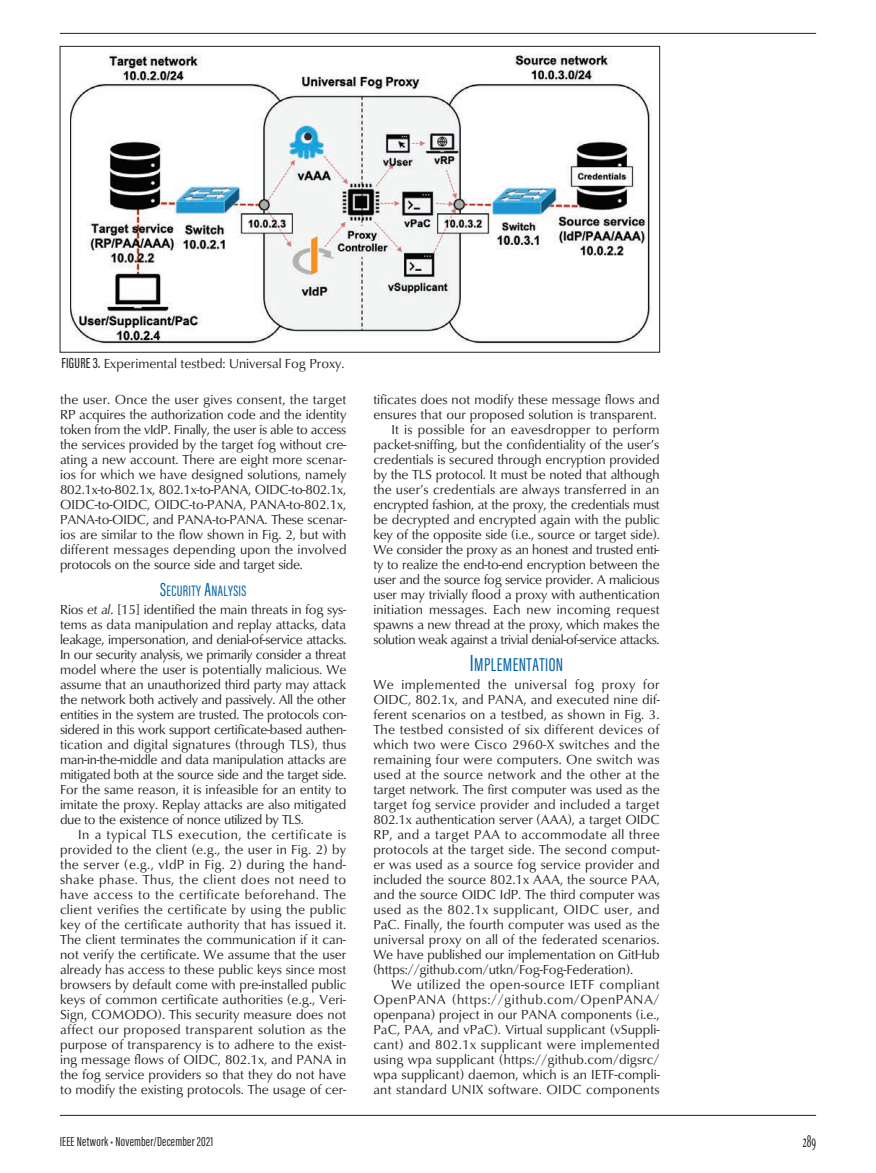
<style>
.page{position:relative;width:876px;height:1173px;background:#fff}
.page>*{position:absolute;margin:0;border:0;box-sizing:border-box;transform-origin:0 0}
.t1{font:19.2px "Acumin Pro Extra Cond Regular SC800";letter-spacing:.025em;color:#0163a7}
.t2{font:16.5px "Matrix II Ext OT Narrow SC800";color:#231f20}
.t3{font:15.6px "Acumin Pro Extra Cond Regular SC800";letter-spacing:.025em;color:#0163a7}
.t4{font:13.5px/15px "Classico URW";letter-spacing:-.01em;color:#231f20;text-align:justify}
.t5{font:13.5px "Acumin Pro Extra Cond";letter-spacing:.02em;color:#231f20}
.s1{font-family:"Acumin Pro Extra Cond";font-weight:500;font-size:15px}
.s2{font-size:19.5px}
.s3{font-style:italic}
.s4{font-size:24px}
</style>
<div class="page">
<hr style="left:60px;top:33px;width:756px;height:1px;background:#231f20">
<hr style="left:60px;top:1115px;width:756px;height:1px;background:#231f20">
<img style="left:70px;top:54px;width:582px;height:292px">
<p class="t4" style="left:62px;top:356px;width:284px"><span class="s1">FIGURE 3.</span> Experimental testbed: Universal Fog Proxy.</p>
<p class="t4" style="left:60px;top:391px;width:288px">the user. Once the user gives consent, the target RP acquires the authorization code and the identity token from the vIdP. Finally, the user is able to access the services provided by the target fog without cre&shy;ating a new account. There are eight more scenar&shy;ios for which we have designed solutions, namely 802.1x-to-802.1x, 802.1x-to-PANA, OIDC-to-802.1x, OIDC-to-OIDC, OIDC-to-PANA, PANA-to-802.1x, PANA-to-OIDC, and PANA-to-PANA. These scenar&shy;ios are similar to the flow shown in Fig. 2, but with different messages depending upon the involved protocols on the source side and target side.</p>
<p class="t3" style="left:160px;top:581px;width:88px"><span class="s2">S</span>ECURITY <span class="s2">A</span>NALYSIS</p>
<p class="t4" style="left:60px;top:601px;width:288px">Rios <span class="s3">et al</span>. [15] identified the main threats in fog sys&shy;tems as data manipulation and replay attacks, data leakage, impersonation, and denial-of-service attacks.<br>In our security analysis, we primarily consider a threat model where the user is potentially malicious. We assume that an unauthorized third party may attack the network both actively and passively. All the other entities in the system are trusted. The protocols con&shy;sidered in this work support certificate-based authen&shy;tication and digital signatures (through TLS), thus man-in-the-middle and data manipulation attacks are mitigated both at the source side and the target side.<br>For the same reason, it is infeasible for an entity to imitate the proxy. Replay attacks are also mitigated due to the existence of nonce utilized by TLS.</p>
<p class="t4" style="left:60px;top:826px;width:288px;text-indent:18px">In a typical TLS execution, the certificate is provided to the client (e.g., the user in Fig. 2) by the server (e.g., vIdP in Fig. 2) during the hand&shy;shake phase. Thus, the client does not need to have access to the certificate beforehand. The client verifies the certificate by using the public key of the certificate authority that has issued it.<br>The client terminates the communication if it can&shy;not verify the certificate. We assume that the user already has access to these public keys since most browsers by default come with pre-installed public keys of common certificate authorities (e.g., Veri-Sign, COMODO). This security measure does not affect our proposed transparent solution as the purpose of transparency is to adhere to the exist&shy;ing message flows of OIDC, 802.1x, and PANA in the fog service providers so that they do not have to modify the existing protocols. The usage of cer-</p>
<p class="t4" style="left:373px;top:391px;width:288px;text-align:right">tificates does not modify these message flows and ensures that our proposed solution is transparent.<br>It is possible for an eavesdropper to perform packet-sniffing, but the confidentiality of the user’s credentials is secured through encryption provided by the TLS protocol. It must be noted that although the user’s credentials are always transferred in an encrypted fashion, at the proxy, the credentials must be decrypted and encrypted again with the public key of the opposite side (i.e., source or target side).<br>We consider the proxy as an honest and trusted enti&shy;ty to realize the end-to-end encryption between the user and the source fog service provider. A malicious user may trivially flood a proxy with authentication initiation messages. Each new incoming request spawns a new thread at the proxy, which makes the solution weak against a trivial denial-of-service attacks.</p>
<h1 class="t1" style="left:470px;top:653px;width:95px"><span class="s4">I</span>MPLEMENTATION</h1>
<p class="t4" style="left:373px;top:676px;width:288px">We implemented the universal fog proxy for OIDC, 802.1x, and PANA, and executed nine dif&shy;ferent scenarios on a testbed, as shown in Fig. 3.<br>The testbed consisted of six different devices of which two were Cisco 2960-X switches and the remaining four were computers. One switch was used at the source network and the other at the target network. The first computer was used as the target fog service provider and included a target 802.1x authentication server (AAA), a target OIDC RP, and a target PAA to accommodate all three protocols at the target side. The second comput&shy;er was used as a source fog service provider and included the source 802.1x AAA, the source PAA, and the source OIDC IdP. The third computer was used as the 802.1x supplicant, OIDC user, and PaC. Finally, the fourth computer was used as the universal proxy on all of the federated scenarios.<br>We have published our implementation on GitHub (https://github.com/utkn/Fog-Fog-Federation).</p>
<p class="t4" style="left:373px;top:976px;width:288px;text-indent:18px">We utilized the open-source IETF compliant OpenPANA (https://github.com/OpenPANA/ openpana) project in our PANA components (i.e., PaC, PAA, and vPaC). Virtual supplicant (vSuppli&shy;cant) and 802.1x supplicant were implemented using wpa supplicant (https://github.com/digsrc/ wpa supplicant) daemon, which is an IETF-compli&shy;ant standard UNIX software. OIDC components</p>
<p class="t5" style="left:60px;top:1133px;width:155px">IEEE Network • November/December 2021</p>
<p class="t2" style="left:803px;top:1131px;width:15px">289</p>
</div>
